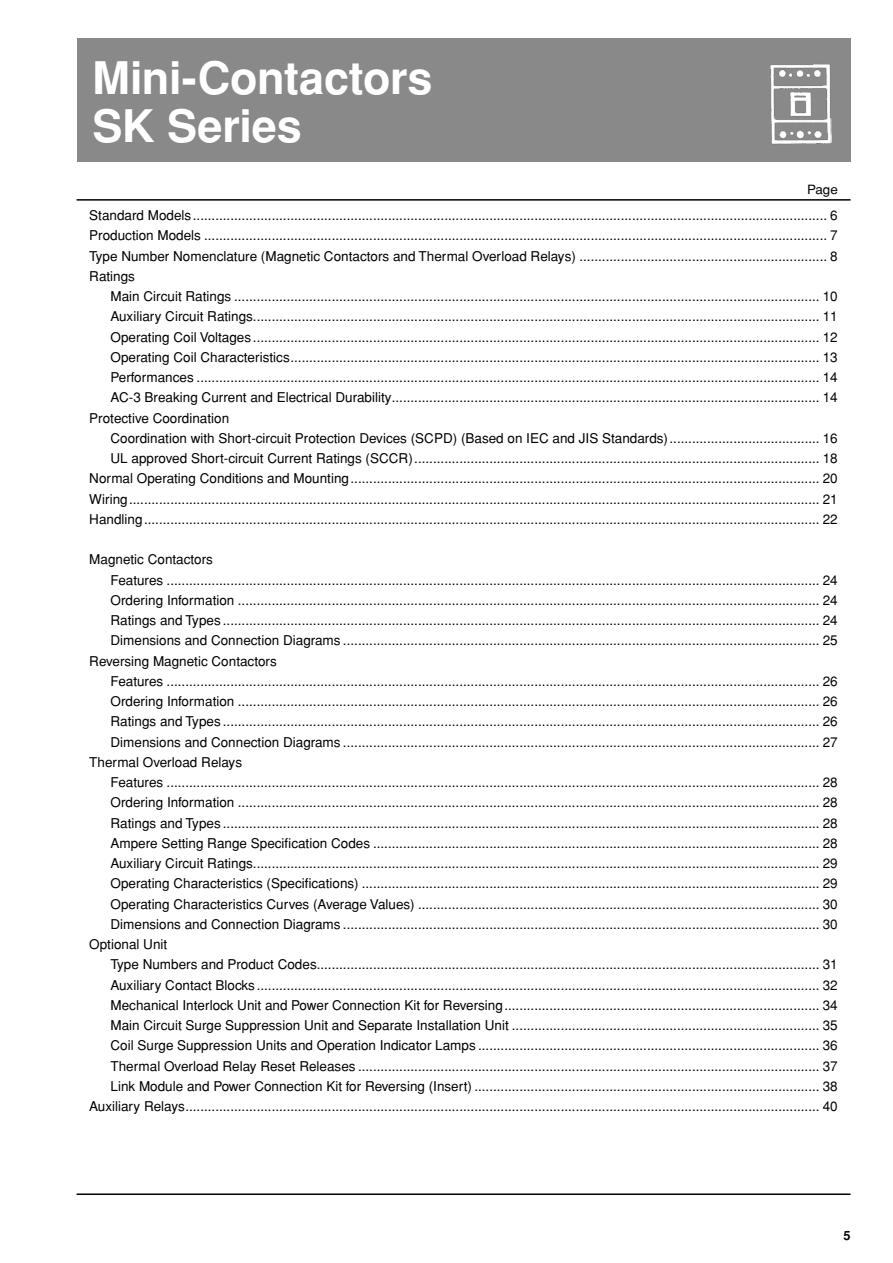
<style>
.page{position:relative;width:893px;height:1263px;background:#fff}
.page>*{position:absolute;margin:0;border:0;box-sizing:border-box;transform-origin:0 0}
.t1{font:700 45px/48px "Helvetica";letter-spacing:-.005em;color:#fff}
.t2{font:13.5px/20.2px "Helvetica";color:#000;text-align:justify}
.t3{font:12.75px "Helvetica";color:#000;scale:1.05 1}
.t4{font:700 12.75px "Helvetica";color:#000}
</style>
<div class="page">
<div style="left:77px;top:38px;width:773px;height:124px;background:#898989"></div>
<img style="left:770px;top:64px;width:61px;height:80px">
<hr style="left:77px;top:199px;width:773px;height:2px;background:#000">
<hr style="left:77px;top:1193px;width:773px;height:2px;background:#000">
<h1 class="t1" style="left:93px;top:53px;width:342px">Mini-Contactors<br>SK Series</h1>
<p class="t3" style="left:807px;top:182px;width:31px">Page</p>
<p class="t2" style="left:89px;top:205px;width:750px">Standard Models......................................................................................................................................................................... 6<br>Production Models ...................................................................................................................................................................... 7<br>Type Number Nomenclature (Magnetic Contactors and Thermal Overload Relays) .................................................................. 8<br>Ratings</p>
<p class="t2" style="left:111px;top:286px;width:729px">Main Circuit Ratings ............................................................................................................................................................ 10</p>
<p class="t2" style="left:111px;top:306px;width:729px">Auxiliary Circuit Ratings....................................................................................................................................................... 11</p>
<p class="t2" style="left:111px;top:327px;width:729px">Operating Coil Voltages ....................................................................................................................................................... 12</p>
<p class="t2" style="left:111px;top:347px;width:729px">Operating Coil Characteristics............................................................................................................................................. 13</p>
<p class="t2" style="left:111px;top:367px;width:729px">Performances ...................................................................................................................................................................... 14</p>
<p class="t2" style="left:111px;top:387px;width:729px">AC-3 Breaking Current and Electrical Durability.................................................................................................................. 14</p>
<p class="t2" style="left:89px;top:408px;width:141px">Protective Coordination</p>
<p class="t2" style="left:111px;top:428px;width:729px">Coordination with Short-circuit Protection Devices (SCPD) (Based on IEC and JIS Standards)........................................ 16</p>
<p class="t2" style="left:111px;top:448px;width:729px">UL approved Short-circuit Current Ratings (SCCR)............................................................................................................ 18</p>
<p class="t2" style="left:89px;top:468px;width:750px">Normal Operating Conditions and Mounting............................................................................................................................. 20</p>
<p class="t2" style="left:89px;top:489px;width:750px">Wiring........................................................................................................................................................................................ 21</p>
<p class="t2" style="left:89px;top:509px;width:750px">Handling.................................................................................................................................................................................... 22</p>
<p class="t2" style="left:89px;top:549px;width:125px">Magnetic Contactors</p>
<p class="t2" style="left:111px;top:570px;width:729px">Features .............................................................................................................................................................................. 24</p>
<p class="t2" style="left:111px;top:590px;width:729px">Ordering Information ........................................................................................................................................................... 24</p>
<p class="t2" style="left:111px;top:610px;width:729px">Ratings and Types ............................................................................................................................................................... 24</p>
<p class="t2" style="left:111px;top:630px;width:729px">Dimensions and Connection Diagrams ............................................................................................................................... 25</p>
<p class="t2" style="left:89px;top:651px;width:189px">Reversing Magnetic Contactors</p>
<p class="t2" style="left:111px;top:671px;width:729px">Features .............................................................................................................................................................................. 26</p>
<p class="t2" style="left:111px;top:691px;width:729px">Ordering Information ........................................................................................................................................................... 26</p>
<p class="t2" style="left:111px;top:711px;width:729px">Ratings and Types ............................................................................................................................................................... 26</p>
<p class="t2" style="left:111px;top:732px;width:729px">Dimensions and Connection Diagrams ............................................................................................................................... 27</p>
<p class="t2" style="left:89px;top:752px;width:154px">Thermal Overload Relays</p>
<p class="t2" style="left:111px;top:772px;width:729px">Features .............................................................................................................................................................................. 28</p>
<p class="t2" style="left:111px;top:792px;width:729px">Ordering Information ........................................................................................................................................................... 28</p>
<p class="t2" style="left:111px;top:813px;width:729px">Ratings and Types ............................................................................................................................................................... 28</p>
<p class="t2" style="left:111px;top:833px;width:729px">Ampere Setting Range Specification Codes ....................................................................................................................... 28</p>
<p class="t2" style="left:111px;top:853px;width:729px">Auxiliary Circuit Ratings....................................................................................................................................................... 29</p>
<p class="t2" style="left:111px;top:873px;width:729px">Operating Characteristics (Specifications) .......................................................................................................................... 29</p>
<p class="t2" style="left:111px;top:894px;width:729px">Operating Characteristics Curves (Average Values) ........................................................................................................... 30</p>
<p class="t2" style="left:111px;top:914px;width:729px">Dimensions and Connection Diagrams ............................................................................................................................... 30</p>
<p class="t2" style="left:89px;top:934px;width:80px">Optional Unit</p>
<p class="t2" style="left:111px;top:954px;width:729px">Type Numbers and Product Codes...................................................................................................................................... 31</p>
<p class="t2" style="left:111px;top:975px;width:729px">Auxiliary Contact Blocks...................................................................................................................................................... 32</p>
<p class="t2" style="left:111px;top:995px;width:729px">Mechanical Interlock Unit and Power Connection Kit for Reversing.................................................................................... 34</p>
<p class="t2" style="left:111px;top:1015px;width:729px">Main Circuit Surge Suppression Unit and Separate Installation Unit .................................................................................. 35</p>
<p class="t2" style="left:111px;top:1035px;width:729px">Coil Surge Suppression Units and Operation Indicator Lamps ........................................................................................... 36</p>
<p class="t2" style="left:111px;top:1056px;width:729px">Thermal Overload Relay Reset Releases ........................................................................................................................... 37</p>
<p class="t2" style="left:111px;top:1076px;width:729px">Link Module and Power Connection Kit for Reversing (Insert) ............................................................................................ 38</p>
<p class="t2" style="left:89px;top:1096px;width:750px">Auxiliary Relays......................................................................................................................................................................... 40</p>
<p class="t4" style="left:843px;top:1228px;width:9px">5</p>
</div>
